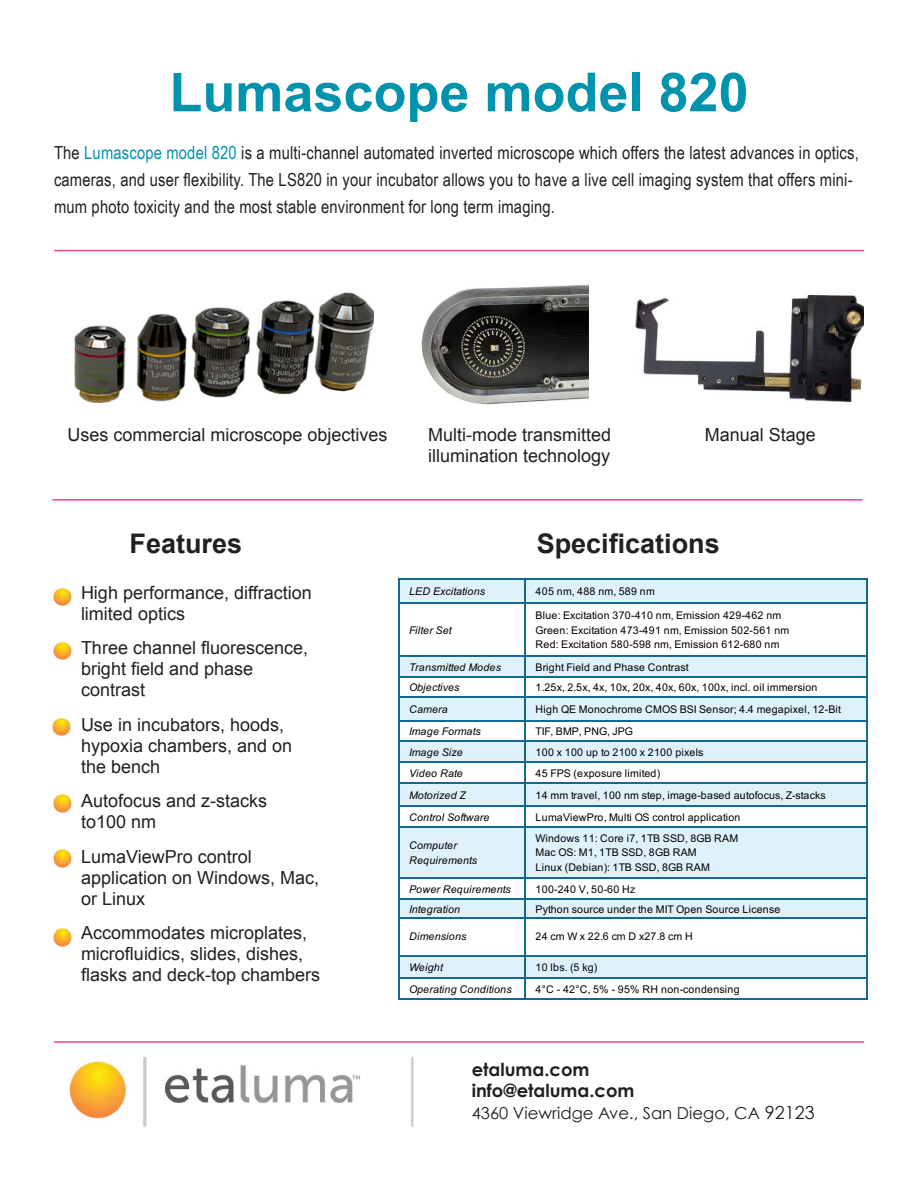
<style>
.page{position:relative;width:918px;height:1188px;background:#fff}
.page>*{position:absolute;margin:0;border:0;box-sizing:border-box;transform-origin:0 0}
.t1{font:700 54px "Arial";color:#0093ad}
.t2{font:700 27px "Arial";color:#231f20}
.t3{font:18px/21px "Arial";color:#231f20}
.t4{font:18px/27px "Arial Narrow";letter-spacing:.01em;color:#231f20}
.t5{font:700 18px "Century Gothic";color:#231f20}
.t6{font:16.5px "Century Gothic";color:#231f20}
.t7{font:10.65px/14.1px "Arial";letter-spacing:.025em;color:#000}
.t8{font:italic 10.65px/14.1px "Arial";letter-spacing:.025em;color:#000}
.t9{font:10.65px "Arial";color:#000}
.t10{font:italic 10.65px "Arial";color:#000}
.s1{color:#0093ad}
.s2{font-size:18px}
</style>
<div class="page">
<img style="left:74px;top:292px;width:300px;height:111px">
<img style="left:421px;top:284px;width:168px;height:121px">
<img style="left:635px;top:294px;width:229px;height:109px">
<hr style="left:54px;top:250px;width:810px;height:1px;background:#ee458e">
<hr style="left:52px;top:499px;width:810px;height:2px;background:#ee458e">
<img style="left:53px;top:588px;width:19px;height:18px">
<img style="left:53px;top:642px;width:19px;height:18px">
<img style="left:52px;top:718px;width:19px;height:18px">
<img style="left:53px;top:794px;width:19px;height:19px">
<img style="left:53px;top:849px;width:19px;height:19px">
<img style="left:53px;top:928px;width:19px;height:19px">
<img style="left:69px;top:1058px;width:345px;height:69px">
<hr style="left:54px;top:1041px;width:810px;height:2px;background:#ee458e">
<div style="left:399px;top:579px;width:469px;height:25px;background:#dff2fb"></div>
<div style="left:399px;top:656px;width:469px;height:22px;background:#dff2fb"></div>
<div style="left:399px;top:697px;width:469px;height:25px;background:#dff2fb"></div>
<div style="left:399px;top:741px;width:469px;height:22px;background:#dff2fb"></div>
<div style="left:399px;top:783px;width:469px;height:24px;background:#dff2fb"></div>
<div style="left:399px;top:827px;width:469px;height:52px;background:#dff2fb"></div>
<div style="left:399px;top:899px;width:469px;height:20px;background:#dff2fb"></div>
<div style="left:399px;top:956px;width:469px;height:23px;background:#dff2fb"></div>
<hr style="left:399px;top:578px;width:1px;height:422px;background:#146992">
<hr style="left:524px;top:580px;width:2px;height:418px;background:#146992">
<hr style="left:866px;top:580px;width:2px;height:420px;background:#146992">
<hr style="left:400px;top:578px;width:468px;height:2px;background:#146992">
<hr style="left:400px;top:603px;width:466px;height:1px;background:#146992">
<hr style="left:400px;top:655px;width:466px;height:2px;background:#146992">
<hr style="left:400px;top:676px;width:466px;height:2px;background:#146992">
<hr style="left:400px;top:696px;width:466px;height:2px;background:#146992">
<hr style="left:400px;top:720px;width:466px;height:2px;background:#146992">
<hr style="left:400px;top:741px;width:466px;height:1px;background:#146992">
<hr style="left:400px;top:761px;width:466px;height:2px;background:#146992">
<hr style="left:400px;top:782px;width:466px;height:2px;background:#146992">
<hr style="left:400px;top:805px;width:466px;height:2px;background:#146992">
<hr style="left:400px;top:826px;width:466px;height:2px;background:#146992">
<hr style="left:400px;top:877px;width:466px;height:2px;background:#146992">
<hr style="left:400px;top:898px;width:466px;height:2px;background:#146992">
<hr style="left:400px;top:917px;width:466px;height:2px;background:#146992">
<hr style="left:400px;top:955px;width:466px;height:1px;background:#146992">
<hr style="left:400px;top:977px;width:466px;height:2px;background:#146992">
<hr style="left:400px;top:998px;width:468px;height:2px;background:#146992">
<p class="t1" style="left:169px;top:56px;width:581px">Lumascope model 820</p>
<p class="t4" style="left:54px;top:139px;width:806px">The <span class="s1">Lumascope model 820</span> is a multi-channel automated inverted microscope which offers the latest advances in optics, cameras, and user flexibility. The LS820 in your incubator allows you to have a live cell imaging system that offers mini&shy;mum photo toxicity and the most stable environment for long term imaging.</p>
<p class="t3" style="left:68px;top:424px;width:322px">Uses commercial microscope objectives</p>
<p class="t3" style="left:428px;top:424px;width:185px">Multi-mode transmitted</p>
<p class="t3" style="left:428px;top:446px;width:184px">illumination technology</p>
<p class="t3" style="left:705px;top:424px;width:113px">Manual Stage</p>
<p class="t2" style="left:130px;top:526px;width:114px">Features</p>
<p class="t2" style="left:537px;top:526px;width:185px">Specifications</p>
<p class="t3" style="left:81px;top:582px;width:232px;text-indent:-27px">• High performance, diffraction limited optics</p>
<p class="t3" style="left:81px;top:637px;width:229px;text-indent:-27px">• Three channel fluorescence, bright field and phase contrast</p>
<p class="t3" style="left:81px;top:714px;width:213px;text-indent:-27px">• Use in incubators, hoods, hypoxia chambers, and on the bench</p>
<p class="t3" style="left:81px;top:790px;width:188px;text-indent:-27px">• Autofocus and z-stacks to100 nm</p>
<p class="t3" style="left:81px;top:846px;width:240px;text-indent:-27px">• LumaViewPro control application on Windows, Mac, or Linux</p>
<p class="t3" style="left:81px;top:922px;width:241px;text-indent:-27px">• Accommodates microplates, microfluidics, slides, dishes, flasks and deck-top chambers</p>
<p class="t8" style="left:409px;top:584px;width:78px">LED Excitations</p>
<p class="t7" style="left:536px;top:584px;width:121px">405 nm, 488 nm, 589 nm</p>
<p class="t7" style="left:536px;top:609px;width:255px">Blue: Excitation 370-410 nm, Emission 429-462 nm<br>Green: Excitation 473-491 nm, Emission 502-561 nm<br>Red: Excitation 580-598 nm, Emission 612-680 nm</p>
<p class="t8" style="left:409px;top:623px;width:44px">Filter Set</p>
<p class="t8" style="left:409px;top:660px;width:93px">Transmitted Modes</p>
<p class="t7" style="left:536px;top:660px;width:155px">Bright Field and Phase Contrast</p>
<p class="t8" style="left:409px;top:680px;width:52px">Objectives</p>
<p class="t7" style="left:536px;top:680px;width:283px">1.25x, 2.5x, 4x, 10x, 20x, 40x, 60x, 100x, incl. oil immersion</p>
<p class="t8" style="left:409px;top:703px;width:40px">Camera</p>
<p class="t7" style="left:536px;top:702px;width:307px">High QE Monochrome CMOS BSI Sensor; 4.4 megapixel, 12-Bit</p>
<p class="t10" style="left:409px;top:725px;width:73px">Image Formats</p>
<p class="t9" style="left:536px;top:724px;width:99px">TIF, BMP, PNG, JPG</p>
<p class="t10" style="left:409px;top:745px;width:55px">Image Size</p>
<p class="t7" style="left:536px;top:745px;width:170px">100 x 100 up to 2100 x 2100 pixels</p>
<p class="t8" style="left:409px;top:766px;width:55px">Video Rate</p>
<p class="t7" style="left:536px;top:766px;width:126px">45 FPS (exposure limited)</p>
<p class="t8" style="left:409px;top:788px;width:58px">Motorized Z</p>
<p class="t7" style="left:536px;top:788px;width:292px">14 mm travel, 100 nm step, image-based autofocus, Z-stacks</p>
<p class="t8" style="left:409px;top:810px;width:82px">Control Software</p>
<p class="t7" style="left:536px;top:810px;width:206px">LumaViewPro, Multi OS control application</p>
<p class="t7" style="left:536px;top:831px;width:204px">Windows 11: Core i7, 1TB SSD, 8GB RAM<br>Mac OS: M1, 1TB SSD, 8GB RAM<br>Linux (Debian): 1TB SSD, 8GB RAM</p>
<p class="t8" style="left:409px;top:839px;width:70px">Computer<br>Requirements</p>
<p class="t8" style="left:409px;top:882px;width:103px">Power Requirements</p>
<p class="t7" style="left:536px;top:882px;width:101px">100-240 V, 50-60 Hz</p>
<p class="t8" style="left:409px;top:902px;width:52px">Integration</p>
<p class="t7" style="left:536px;top:902px;width:246px">Python source under the MIT Open Source License</p>
<p class="t8" style="left:409px;top:930px;width:59px">Dimensions</p>
<p class="t9" style="left:536px;top:929px;width:159px">24 cm W x 22.6 cm D x27.8 cm H</p>
<p class="t8" style="left:409px;top:960px;width:35px">Weight</p>
<p class="t7" style="left:536px;top:960px;width:63px">10 lbs. (5 kg)</p>
<p class="t8" style="left:409px;top:982px;width:104px">Operating Conditions</p>
<p class="t7" style="left:536px;top:982px;width:205px">4°C - 42°C, 5% - 95% RH non-condensing</p>
<p class="t5" style="left:472px;top:1058px;width:119px">etaluma.com</p>
<p class="t5" style="left:472px;top:1080px;width:164px">info@etaluma.com</p>
<p class="t6" style="left:472px;top:1103px;width:345px">4360 Viewridge Ave., San Diego, CA <span class="s2">92123</span></p>
</div>
